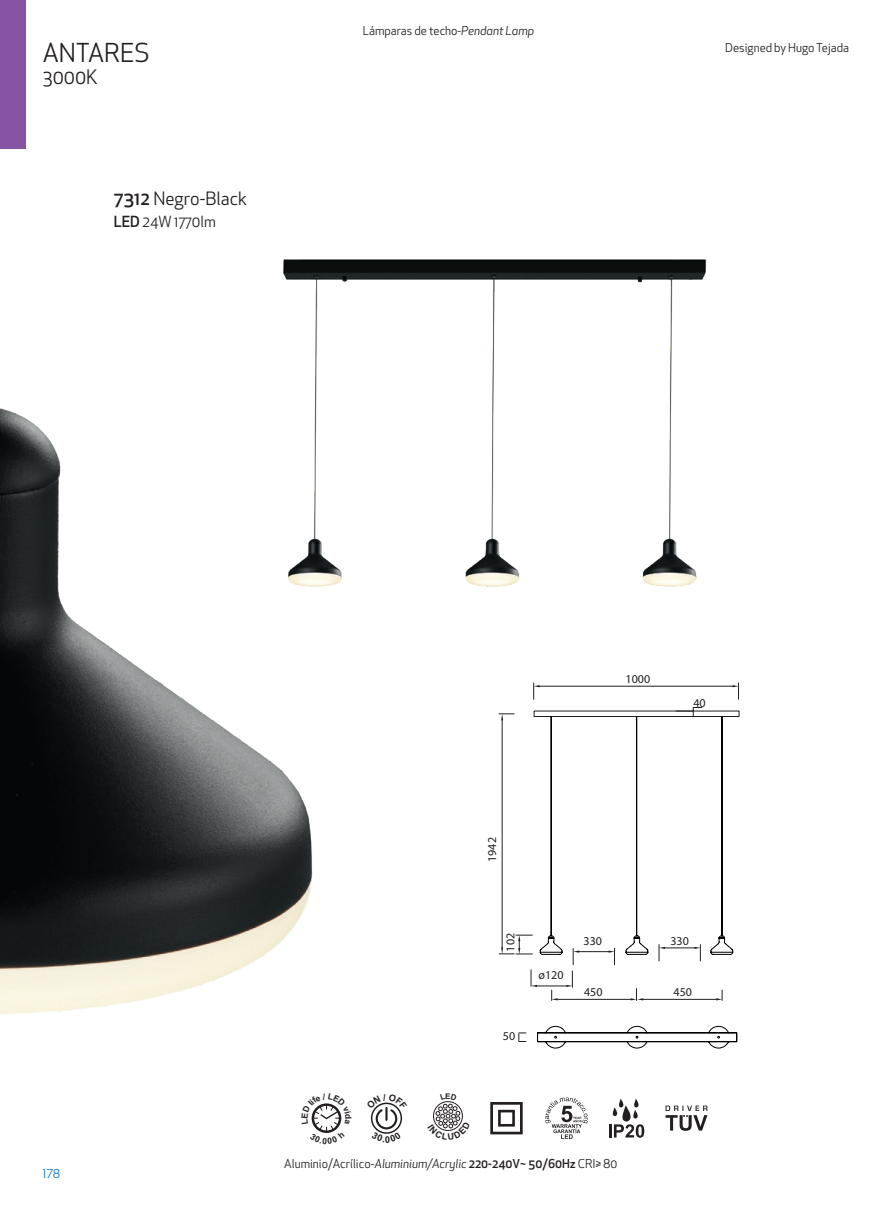
<style>
.page{position:relative;width:893px;height:1212px;background:#fff}
.page>*{position:absolute;margin:0;border:0;box-sizing:border-box;transform-origin:0 0}
.t1{font:25.5px "Apex New";color:#231f20}
.t2{font:19.5px "Apex New";color:#231f20}
.t3{font:18px "Apex New";color:#231f20}
.t4{font:15px "Apex New";color:#231f20}
.t5{font:12px "Apex New";color:#231f20}
.t6{font:12px "Myriad Pro";color:#231f20}
.t7{font:12px "Apex New";color:#1074bc}
.s1{font-weight:500}
.s2{font-style:italic}
</style>
<div class="page">
<img style="left:0;top:408px;width:313px;height:607px">
<img style="left:179px;top:259px;width:528px;height:389px">
<div style="left:0;top:0;width:26px;height:149px;background:#8654a2"></div>
<svg style="left:537px;top:1026px;width:200px;height:22px"></svg>
<div style="left:534px;top:711px;width:205px;height:6px;border:1px solid #231f20"></div>
<hr style="left:636px;top:716px;width:1px;height:220px;background:#000002">
<hr style="left:551px;top:716px;width:1px;height:220px;background:#000002">
<hr style="left:722px;top:716px;width:1px;height:220px;background:#000002">
<svg style="left:519px;top:1033px;width:7px;height:9px"></svg>
<svg style="left:676px;top:707px;width:26px;height:10px"></svg>
<hr style="left:540px;top:686px;width:192px;height:1px;background:#231f20">
<svg style="left:533px;top:683px;width:7px;height:16px"></svg>
<svg style="left:732px;top:683px;width:7px;height:16px"></svg>
<hr style="left:502px;top:720px;width:1px;height:227px;background:#231f20">
<svg style="left:499px;top:713px;width:15px;height:7px"></svg>
<svg style="left:499px;top:935px;width:234px;height:65px"></svg>
<svg style="left:490px;top:1102px;width:33px;height:32px"></svg>
<svg style="left:609px;top:1098px;width:35px;height:40px"></svg>
<svg style="left:545px;top:1097px;width:43px;height:42px"></svg>
<svg style="left:666px;top:1105px;width:41px;height:26px"></svg>
<svg style="left:433px;top:1101px;width:30px;height:30px"></svg>
<svg style="left:370px;top:1102px;width:33px;height:32px"></svg>
<svg style="left:311px;top:1103px;width:31px;height:30px"></svg>
<h1 class="t1" style="left:43px;top:36px;width:108px">ANTARES</h1>
<h2 class="t2" style="left:43px;top:65px;width:57px">3000K</h2>
<h3 class="t3" style="left:114px;top:187px;width:135px"><span class="s1">7312</span> Negro-Black</h3>
<p class="t4" style="left:114px;top:212px;width:103px"><span class="s1">LED</span> 24W 1770lm</p>
<p class="t5" style="left:363px;top:23px;width:173px">Lámparas de techo-<span class="s2">Pendant Lamp</span></p>
<p class="t5" style="left:725px;top:40px;width:125px">Designed by Hugo Tejada</p>
<p class="t7" style="left:43px;top:1166px;width:19px">178</p>
<p class="t6" style="left:626px;top:671px;width:26px">1000</p>
<p class="t6" style="left:693px;top:696px;width:14px">40</p>
<p class="t6" style="left:485px;top:862px;width:26px;rotate:-90deg">1942</p>
<p class="t6" style="left:503px;top:952px;width:20px;rotate:-90deg">102</p>
<p class="t6" style="left:503px;top:1029px;width:14px">50</p>
<p class="t6" style="left:538px;top:967px;width:27px">ø120</p>
<p class="t6" style="left:584px;top:933px;width:20px">330</p>
<p class="t6" style="left:670px;top:933px;width:20px">330</p>
<p class="t6" style="left:584px;top:984px;width:20px">450</p>
<p class="t6" style="left:674px;top:984px;width:20px">450</p>
<p class="t5" style="left:284px;top:1156px;width:335px">Aluminio/Acrílico-<span class="s2">Aluminium/Acrylic</span> <span class="s1">220-240V~ 50/60Hz</span> CRI≥ 80</p>
</div>
